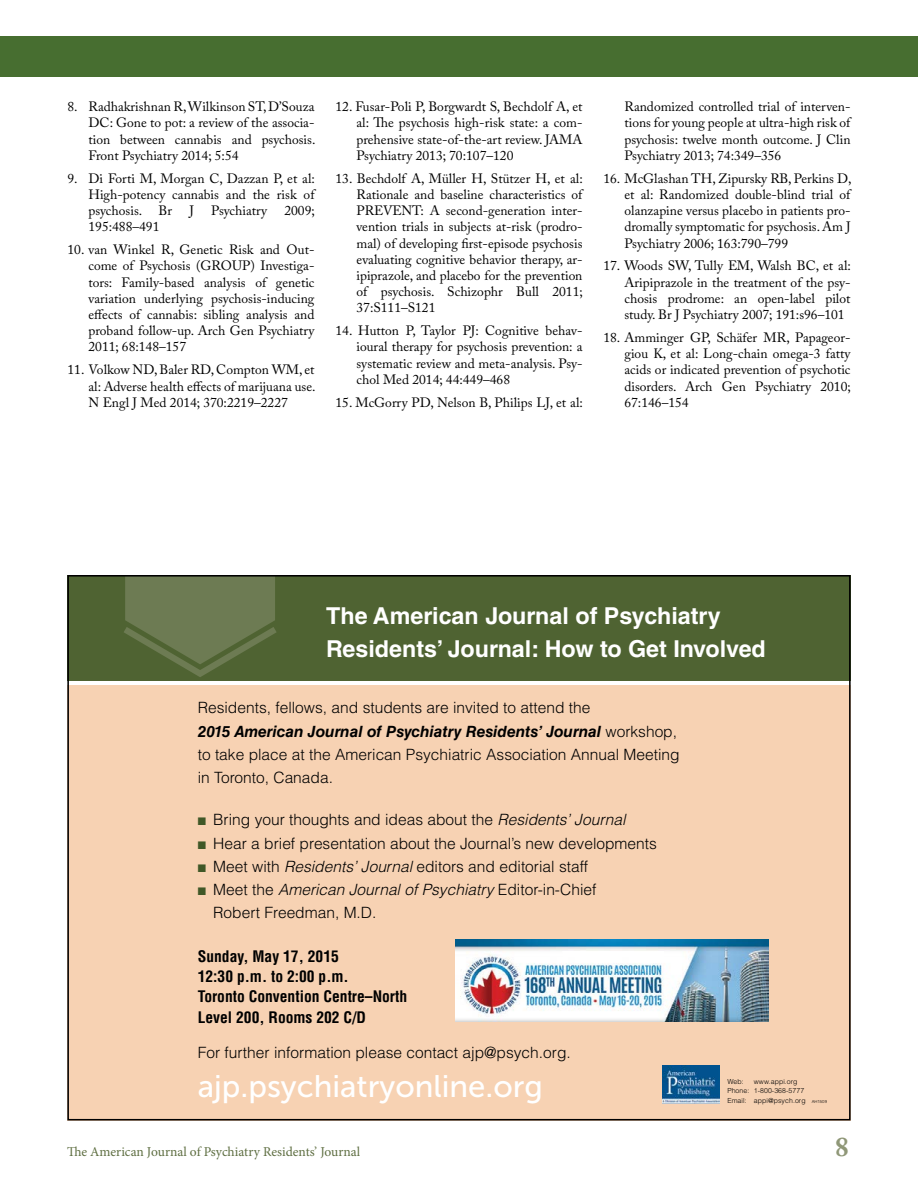
<style>
.page{position:relative;width:918px;height:1188px;background:#fff}
.page>*{position:absolute;margin:0;border:0;box-sizing:border-box;transform-origin:0 0}
.t1{font:31.05px "Museo Sans 500";color:#fff}
.t2{font:700 27px "Adobe Caslon Pro";color:#8f9777}
.t3{font:700 23.25px/32.7px "Helvetica LT Std";color:#fff}
.t4{font:300 15.6px/23.2px "Helvetica LT Std";color:#000}
.t5{font:700 condensed 15.6px/20.2px "Helvetica LT Std";color:#000}
.t6{font:13.5px/16.2px "Adobe Caslon Pro";color:#000;text-align:justify}
.t7{font:13.5px "Minion Pro";color:#5e6e41}
.t8{font:300 6.9px/9.8px "Helvetica LT Std";letter-spacing:.01em;color:#000}
.s1{font-weight:700;font-style:italic}
.s2{color:#405827}
.s3{font-style:italic}
.s4{font-size:4.2px}
</style>
<div class="page">
<div style="left:0;top:36px;width:918px;height:40px;background:#476e30"></div>
<div style="left:67px;top:575px;width:784px;height:105px;background:#4f6332"></div>
<div style="left:67px;top:685px;width:784px;height:435px;background:#f7d2b3"></div>
<svg style="left:117px;top:578px;width:167px;height:103px"></svg>
<img style="left:456px;top:940px;width:313px;height:81px">
<img style="left:663px;top:1066px;width:57px;height:37px">
<p class="t6" style="left:89px;top:98px;width:228px;text-indent:-21px">8. Radhakrishnan R, Wilkinson ST, D’Souza DC: Gone to pot: a review of the associa&shy;tion between cannabis and psychosis.<br>Front Psychiatry 2014; 5:54</p>
<p class="t6" style="left:89px;top:170px;width:228px;text-indent:-21px">9. Di Forti M, Morgan C, Dazzan P, et al:<br>High-potency cannabis and the risk of psychosis. Br</p>
<p class="t6" style="left:189px;top:202px;width:6px">J</p>
<p class="t6" style="left:211px;top:202px;width:57px">Psychiatry</p>
<p class="t6" style="left:284px;top:202px;width:32px">2009;</p>
<p class="t6" style="left:89px;top:219px;width:72px">195:488–491</p>
<p class="t6" style="left:89px;top:242px;width:228px;text-indent:-21px">10. van Winkel R, Genetic Risk and Out&shy;come of Psychosis (GROUP) Investiga&shy;tors: Family-based analysis of genetic variation underlying psychosis-inducing effects of cannabis: sibling analysis and proband follow-up. Arch Gen Psychiatry 2011; 68:148–157</p>
<p class="t6" style="left:89px;top:362px;width:228px;text-indent:-21px">11. Volkow ND, Baler RD, Compton WM, et al: Adverse health effects of marijuana use.<br>N Engl J Med 2014; 370:2219–2227</p>
<p class="t6" style="left:357px;top:98px;width:227px;text-indent:-21px">12. Fusar-Poli P, Borgwardt S, Bechdolf A, et al: The psychosis high-risk state: a com&shy;prehensive state-of-the-art review. JAMA Psychiatry 2013; 70:107–120</p>
<p class="t6" style="left:357px;top:170px;width:228px;text-indent:-21px">13. Bechdolf A, Müller H, Stützer H, et al:<br>Rationale and baseline characteristics of PREVENT: A second-generation inter&shy;vention trials in subjects at-risk (prodro&shy;mal) of developing first-episode psychosis evaluating cognitive behavior therapy, ar&shy;ipiprazole, and placebo for the prevention of psychosis. Schizophr Bull 2011; 37:S111–S121</p>
<p class="t6" style="left:357px;top:323px;width:228px;text-indent:-21px">14. Hutton P, Taylor PJ: Cognitive behav&shy;ioural therapy for psychosis prevention: a systematic review and meta-analysis. Psy&shy;chol Med 2014; 44:449–468</p>
<p class="t6" style="left:336px;top:394px;width:249px">15. McGorry PD, Nelson B, Philips LJ, et al:</p>
<p class="t6" style="left:624px;top:98px;width:228px">Randomized controlled trial of interven&shy;tions for young people at ultra-high risk of psychosis: twelve month outcome. J Clin Psychiatry 2013; 74:349–356</p>
<p class="t6" style="left:624px;top:170px;width:228px;text-indent:-21px">16. McGlashan TH, Zipursky RB, Perkins D, et al: Randomized double-blind trial of olanzapine versus placebo in patients pro&shy;dromally symptomatic for psychosis. Am J Psychiatry 2006; 163:790–799</p>
<p class="t6" style="left:624px;top:258px;width:228px;text-indent:-21px">17. Woods SW, Tully EM, Walsh BC, et al:<br>Aripiprazole in the treatment of the psy&shy;chosis prodrome: an open-label pilot study. Br J Psychiatry 2007; 191:s96–101</p>
<p class="t6" style="left:624px;top:329px;width:228px;text-indent:-21px">18. Amminger GP, Schäfer MR, Papageor&shy;giou K, et al: Long-chain omega-3 fatty acids or indicated prevention of psychotic disorders. Arch Gen Psychiatry 2010; 67:146–154</p>
<h3 class="t3" style="left:326px;top:600px;width:441px">The American Journal of Psychiatry<br>Residents’ Journal: How to Get Involved</h3>
<p class="t4" style="left:198px;top:696px;width:483px">Residents, fellows, and students are invited to attend the<br><span class="s1">2015 American Journal of Psychiatry Residents’ Journal</span> workshop, to take place at the American Psychiatric Association Annual Meeting in Toronto, Canada.</p>
<p class="t4" style="left:198px;top:808px;width:429px"><span class="s2">■</span> Bring your thoughts and ideas about the <span class="s3">Residents’ Journal</span></p>
<p class="t4" style="left:198px;top:831px;width:461px"><span class="s2">■</span> Hear a brief presentation about the Journal’s new developments</p>
<p class="t4" style="left:198px;top:855px;width:392px"><span class="s2">■</span> Meet with <span class="s3">Residents’ Journal</span> editors and editorial staff</p>
<p class="t4" style="left:213px;top:878px;width:385px;text-indent:-16px"><span class="s2">■</span> Meet the <span class="s3">American Journal of Psychiatry</span> Editor-in-Chief<br>Robert Freedman, M.D.</p>
<p class="t5" style="left:198px;top:946px;width:211px">Sunday, May 17, 2015<br>12:30 p.m. to 2:00 p.m.<br>Toronto Convention Centre–North<br>Level 200, Rooms 202 C/D</p>
<p class="t4" style="left:198px;top:1041px;width:375px">For further information please contact ajp@psych.org.</p>
<h1 class="t1" style="left:198px;top:1070px;width:347px">ajp.psychiatryonline.org</h1>
<p class="t8" style="left:727px;top:1076px;width:18px">Web:</p>
<p class="t8" style="left:727px;top:1076px;width:101px;text-indent:26px">www.appi.org<br>Phone: 1-800-368-5777<br>Email: appi@psych.org <span class="s4">AH1509</span></p>
<p class="t7" style="left:67px;top:1142px;width:295px">The American Journal of Psychiatry Residents’ Journal</p>
<h2 class="t2" style="left:835px;top:1131px;width:15px">8</h2>
</div>
